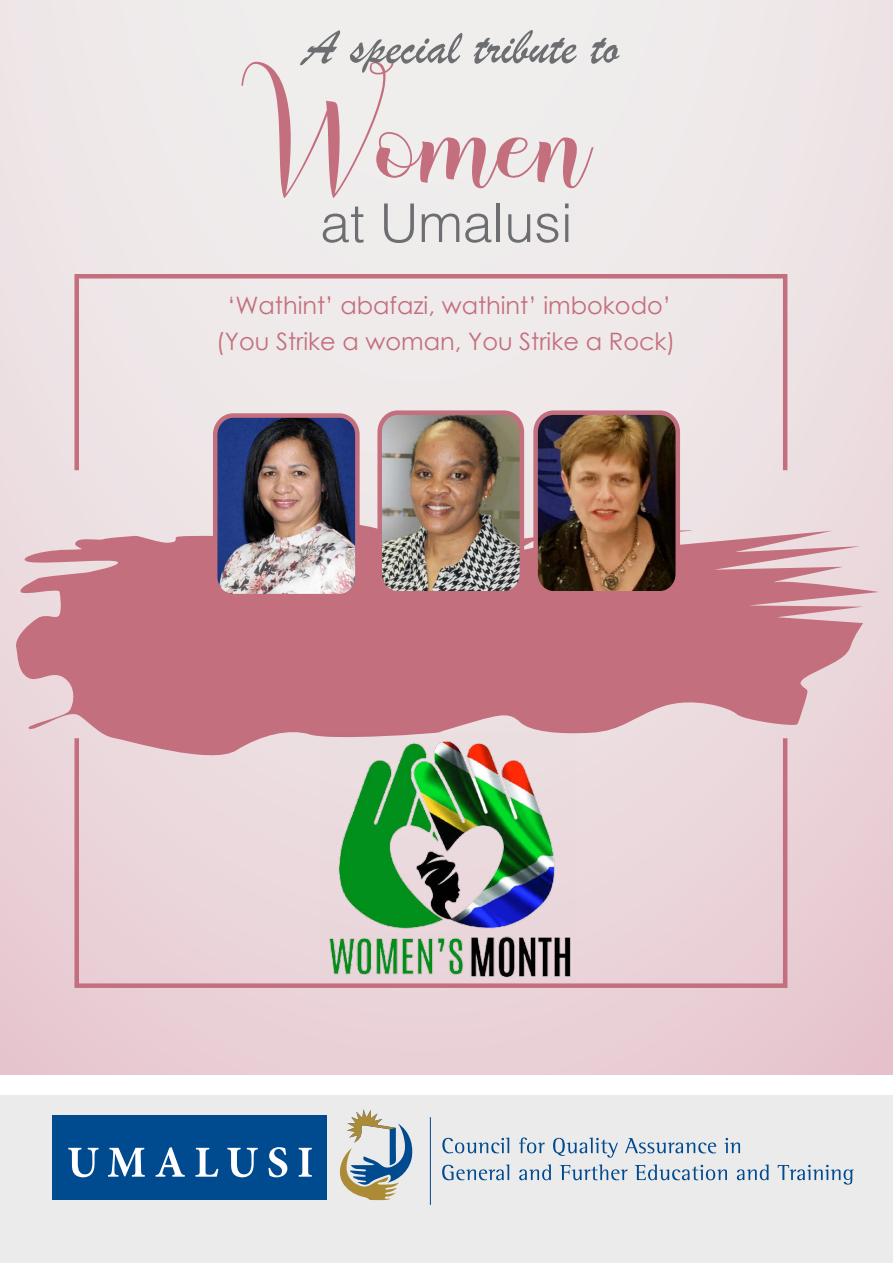
<style>
.page{position:relative;width:893px;height:1263px;background:#fff}
.page>*{position:absolute;margin:0;border:0;box-sizing:border-box;transform-origin:0 0}
.t1{font:300 53.4px "Helvetica";color:#6d6e71}
.t2{font:50.7px "Brush Script";color:#6d6e71}
.t3{font:24px/36px "Century Gothic";color:#c46f7d;text-align:center}
</style>
<div class="page">
<div style="left:0;top:1095px;width:893px;height:168px;background:#ebebec"></div>
<div style="left:52px;top:1115px;width:275px;height:85px;background:#004a8f"></div>
<svg style="left:68px;top:1147px;width:244px;height:30px"></svg>
<svg style="left:339px;top:1109px;width:74px;height:91px"></svg>
<hr style="left:430px;top:1117px;width:1px;height:88px;background:#004a8f">
<svg style="left:442px;top:1164px;width:412px;height:20px"></svg>
<svg style="left:442px;top:1137px;width:298px;height:21px"></svg>
<div style="left:0;top:0;width:893px;height:1074px;background:linear-gradient(to bottom,#f0eeed,#e8ccd3)"></div>
<svg style="left:241px;top:59px;width:353px;height:139px;background:#e9dcde"></svg>
<svg style="left:13px;top:516px;width:866px;height:250px;background:#ce8e99"></svg>
<div style="left:74px;top:274px;width:713px;height:198px;border:4px solid #c36f7d"></div>
<div style="left:74px;top:736px;width:713px;height:252px;border:4px solid #c36f7d"></div>
<img style="left:215px;top:416px;width:142px;height:180px">
<img style="left:380px;top:413px;width:142px;height:180px">
<img style="left:536px;top:413px;width:142px;height:180px">
<div style="left:213px;top:413px;width:147px;height:185px;border:4px solid #c36f7d;border-radius:19px"></div>
<div style="left:377px;top:410px;width:147px;height:185px;border:4px solid #c36f7d;border-radius:19px"></div>
<div style="left:533px;top:410px;width:147px;height:185px;border:4px solid #c36f7d;border-radius:19px"></div>
<img style="left:321px;top:733px;width:255px;height:249px">
<h2 class="t2" style="left:303px;top:14px;width:317px">A special tribute to</h2>
<h1 class="t1" style="left:320px;top:190px;width:254px">at Umalusi</h1>
<p class="t3" style="left:216px;top:287px;width:461px">‘Wathint’ abafazi, wathint’ imbokodo’ (You Strike a woman, You Strike a Rock)</p>
</div>
